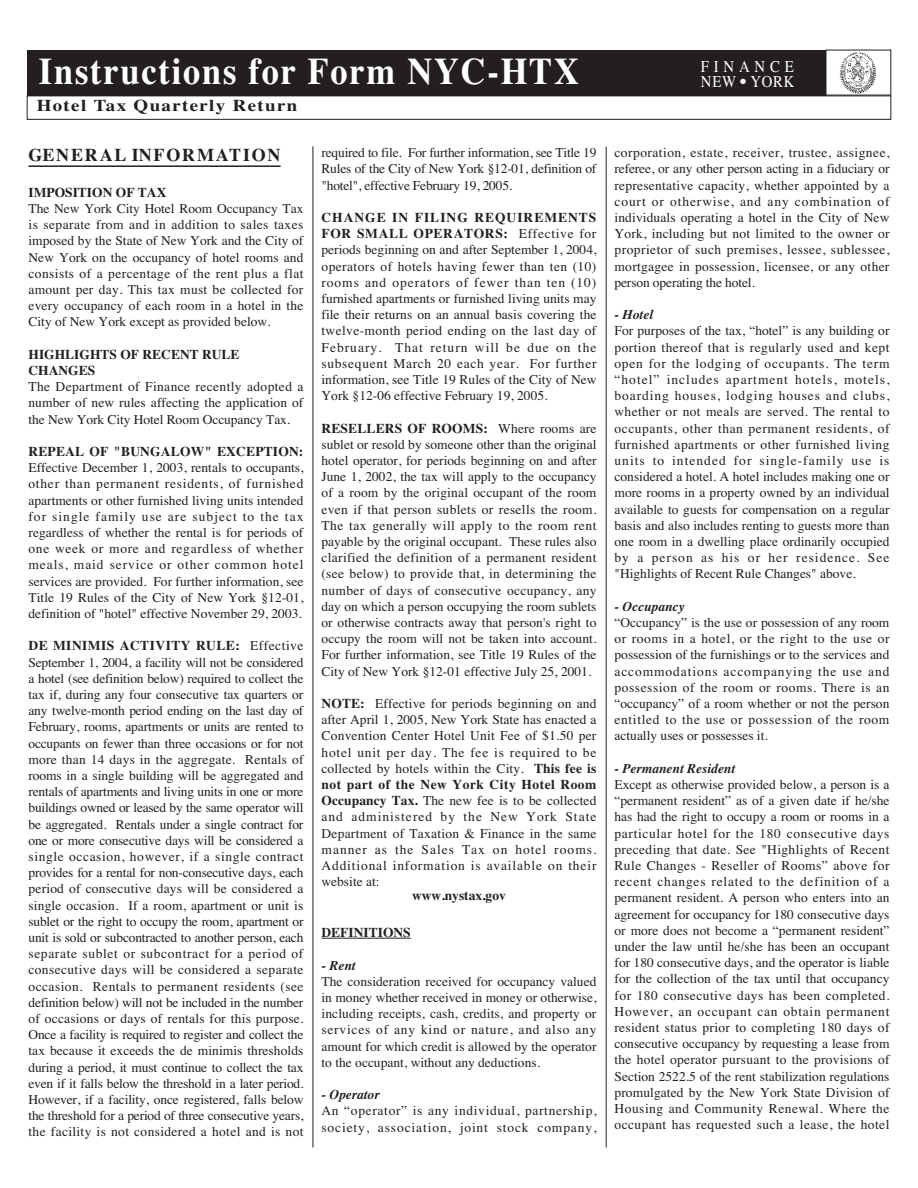
<style>
.page{position:relative;width:918px;height:1188px;background:#fff}
.page>*{position:absolute;margin:0;border:0;box-sizing:border-box;transform-origin:0 0}
.t1{font:700 37.5px "Times";letter-spacing:.05em;color:#fff;scale:.92 1}
.t2{font:700 18px "Times";letter-spacing:.1em;color:#231f20}
.t3{font:700 16.5px "Times";letter-spacing:.07em;color:#231f20;scale:1.15 1}
.t4{font:16.5px/15px "Times";letter-spacing:.32em;color:#fff;scale:.9 1}
.t5{font:13.5px/16.2px "Times";color:#231f20;text-align:justify}
.t6{font:700 13.5px/16.2px "Times";color:#231f20}
.t7{font:13.5px/16.2px "Times";letter-spacing:.055em;color:#231f20}
.t8{font:italic 700 13.5px "Times";color:#231f20}
.s1{font-weight:700}
</style>
<div class="page">
<hr style="left:28px;top:165px;width:253px;height:2px;background:#231f20">
<hr style="left:322px;top:938px;width:89px;height:1px;background:#231f20">
<hr style="left:313px;top:146px;width:1px;height:1002px;background:#231f20">
<hr style="left:606px;top:147px;width:1px;height:1001px;background:#231f20">
<div style="left:27px;top:50px;width:799px;height:45px;background:#231f20"></div>
<img style="left:839px;top:52px;width:37px;height:41px">
<div style="left:27px;top:96px;width:864px;height:24px;border:1px solid #231f20"></div>
<h1 class="t1" style="left:39px;top:49px;width:589px">Instructions for Form NYC-HTX</h1>
<p class="t4" style="left:701px;top:58px;width:106px">FINANCE<br>NEW ● YORK</p>
<p class="t3" style="left:37px;top:96px;width:228px">Hotel Tax Quarterly Return</p>
<h2 class="t2" style="left:28px;top:144px;width:254px">GENERAL INFORMATION</h2>
<p class="t6" style="left:28px;top:184px;width:139px">IMPOSITION OF TAX</p>
<p class="t5" style="left:28px;top:200px;width:277px">The New York City Hotel Room Occupancy Tax is separate from and in addition to sales taxes imposed by the State of New York and the City of New York on the occupancy of hotel rooms and consists of a percentage of the rent plus a flat amount per day. This tax must be collected for every occupancy of each room in a hotel in the City of New York except as provided below.</p>
<p class="t6" style="left:28px;top:346px;width:213px">HIGHLIGHTS OF RECENT RULE<br>CHANGES</p>
<p class="t5" style="left:28px;top:378px;width:276px">The Department of Finance recently adopted a number of new rules affecting the application of the New York City Hotel Room Occupancy Tax.</p>
<p class="t6" style="left:28px;top:443px;width:276px">REPEAL OF "BUNGALOW" EXCEPTION:</p>
<p class="t5" style="left:28px;top:459px;width:277px">Effective December 1, 2003, rentals to occupants, other than permanent residents, of furnished apartments or other furnished living units intended for single family use are subject to the tax regardless of whether the rental is for periods of one week or more and regardless of whether meals, maid service or other common hotel services are provided. For further information, see Title 19 Rules of the City of New York §12-01, definition of "hotel" effective November 29, 2003.</p>
<p class="t5" style="left:28px;top:638px;width:277px"><span class="s1">DE MINIMIS ACTIVITY RULE:</span> Effective September 1, 2004, a facility will not be considered a hotel (see definition below) required to collect the tax if, during any four consecutive tax quarters or any twelve-month period ending on the last day of February, rooms, apartments or units are rented to occupants on fewer than three occasions or for not more than 14 days in the aggregate. Rentals of rooms in a single building will be aggregated and rentals of apartments and living units in one or more buildings owned or leased by the same operator will be aggregated. Rentals under a single contract for one or more consecutive days will be considered a single occasion, however, if a single contract provides for a rental for non-consecutive days, each period of consecutive days will be considered a single occasion. If a room, apartment or unit is sublet or the right to occupy the room, apartment or unit is sold or subcontracted to another person, each separate sublet or subcontract for a period of consecutive days will be considered a separate occasion. Rentals to permanent residents (see definition below) will not be included in the number of occasions or days of rentals for this purpose.<br>Once a facility is required to register and collect the tax because it exceeds the de minimis thresholds during a period, it must continue to collect the tax even if it falls below the threshold in a later period.<br>However, if a facility, once registered, falls below the threshold for a period of three consecutive years, the facility is not considered a hotel and is not</p>
<p class="t5" style="left:322px;top:144px;width:276px">required to file. For further information, see Title 19<br>Rules of the City of New York §12-01, definition of "hotel", effective February 19, 2005.</p>
<p class="t5" style="left:322px;top:209px;width:277px"><span class="s1">CHANGE IN FILING REQUIREMENTS FOR SMALL OPERATORS:</span> Effective for periods beginning on and after September 1, 2004, operators of hotels having fewer than ten (10) rooms and operators of fewer than ten (10) furnished apartments or furnished living units may file their returns on an annual basis covering the twelve-month period ending on the last day of February. That return will be due on the subsequent March 20 each year. For further information, see Title 19 Rules of the City of New York §12-06 effective February 19, 2005.</p>
<p class="t5" style="left:322px;top:420px;width:277px"><span class="s1">RESELLERS OF ROOMS:</span> Where rooms are sublet or resold by someone other than the original hotel operator, for periods beginning on and after June 1, 2002, the tax will apply to the occupancy of a room by the original occupant of the room even if that person sublets or resells the room.<br>The tax generally will apply to the room rent payable by the original occupant. These rules also clarified the definition of a permanent resident (see below) to provide that, in determining the number of days of consecutive occupancy, any day on which a person occupying the room sublets or otherwise contracts away that person's right to occupy the room will not be taken into account.<br>For further information, see Title 19 Rules of the City of New York §12-01 effective July 25, 2001.</p>
<p class="t5" style="left:322px;top:695px;width:277px"><span class="s1">NOTE:</span> Effective for periods beginning on and after April 1, 2005, New York State has enacted a Convention Center Hotel Unit Fee of $1.50 per hotel unit per day. The fee is required to be collected by hotels within the City. <span class="s1">This fee is not part of the New York City Hotel Room Occupancy Tax.</span> The new fee is to be collected and administered by the New York State Department of Taxation &amp; Finance in the same manner as the Sales Tax on hotel rooms.<br>Additional information is available on their website at:</p>
<p class="t6" style="left:412px;top:887px;width:95px">www.nystax.gov</p>
<p class="t6" style="left:322px;top:925px;width:91px">DEFINITIONS</p>
<p class="t8" style="left:322px;top:957px;width:36px">- Rent</p>
<p class="t5" style="left:322px;top:973px;width:276px">The consideration received for occupancy valued in money whether received in money or otherwise, including receipts, cash, credits, and property or services of any kind or nature, and also any amount for which credit is allowed by the operator to the occupant, without any deductions.</p>
<p class="t8" style="left:322px;top:1087px;width:60px">- Operator</p>
<p class="t7" style="left:322px;top:1103px;width:276px">An “operator” is any individual, partnership, society, association, joint stock company,</p>
<p class="t5" style="left:615px;top:144px;width:276px">corporation, estate, receiver, trustee, assignee, referee, or any other person acting in a fiduciary or representative capacity, whether appointed by a court or otherwise, and any combination of individuals operating a hotel in the City of New York, including but not limited to the owner or proprietor of such premises, lessee, sublessee, mortgagee in possession, licensee, or any other person operating the hotel.</p>
<p class="t8" style="left:615px;top:307px;width:40px">- Hotel</p>
<p class="t5" style="left:615px;top:323px;width:276px">For purposes of the tax, “hotel” is any building or portion thereof that is regularly used and kept open for the lodging of occupants. The term “hotel” includes apartment hotels, motels, boarding houses, lodging houses and clubs, whether or not meals are served. The rental to occupants, other than permanent residents, of furnished apartments or other furnished living units to intended for single-family use is considered a hotel. A hotel includes making one or more rooms in a property owned by an individual available to guests for compensation on a regular basis and also includes renting to guests more than one room in a dwelling place ordinarily occupied by a person as his or her residence. See "Highlights of Recent Rule Changes" above.</p>
<p class="t8" style="left:615px;top:598px;width:72px">- Occupancy</p>
<p class="t5" style="left:615px;top:614px;width:276px">“Occupancy” is the use or possession of any room or rooms in a hotel, or the right to the use or possession of the furnishings or to the services and accommodations accompanying the use and possession of the room or rooms. There is an “occupancy” of a room whether or not the person entitled to the use or possession of the room actually uses or possesses it.</p>
<p class="t8" style="left:615px;top:760px;width:122px">- Permanent Resident</p>
<p class="t5" style="left:615px;top:776px;width:277px">Except as otherwise provided below, a person is a “permanent resident” as of a given date if he/she has had the right to occupy a room or rooms in a particular hotel for the 180 consecutive days preceding that date. See "Highlights of Recent Rule Changes - Reseller of Rooms” above for recent changes related to the definition of a permanent resident. A person who enters into an agreement for occupancy for 180 consecutive days or more does not become a “permanent resident” under the law until he/she has been an occupant for 180 consecutive days, and the operator is liable for the collection of the tax until that occupancy for 180 consecutive days has been completed.<br>However, an occupant can obtain permanent resident status prior to completing 180 days of consecutive occupancy by requesting a lease from the hotel operator pursuant to the provisions of Section 2522.5 of the rent stabilization regulations promulgated by the New York State Division of Housing and Community Renewal. Where the occupant has requested such a lease, the hotel</p>
</div>
